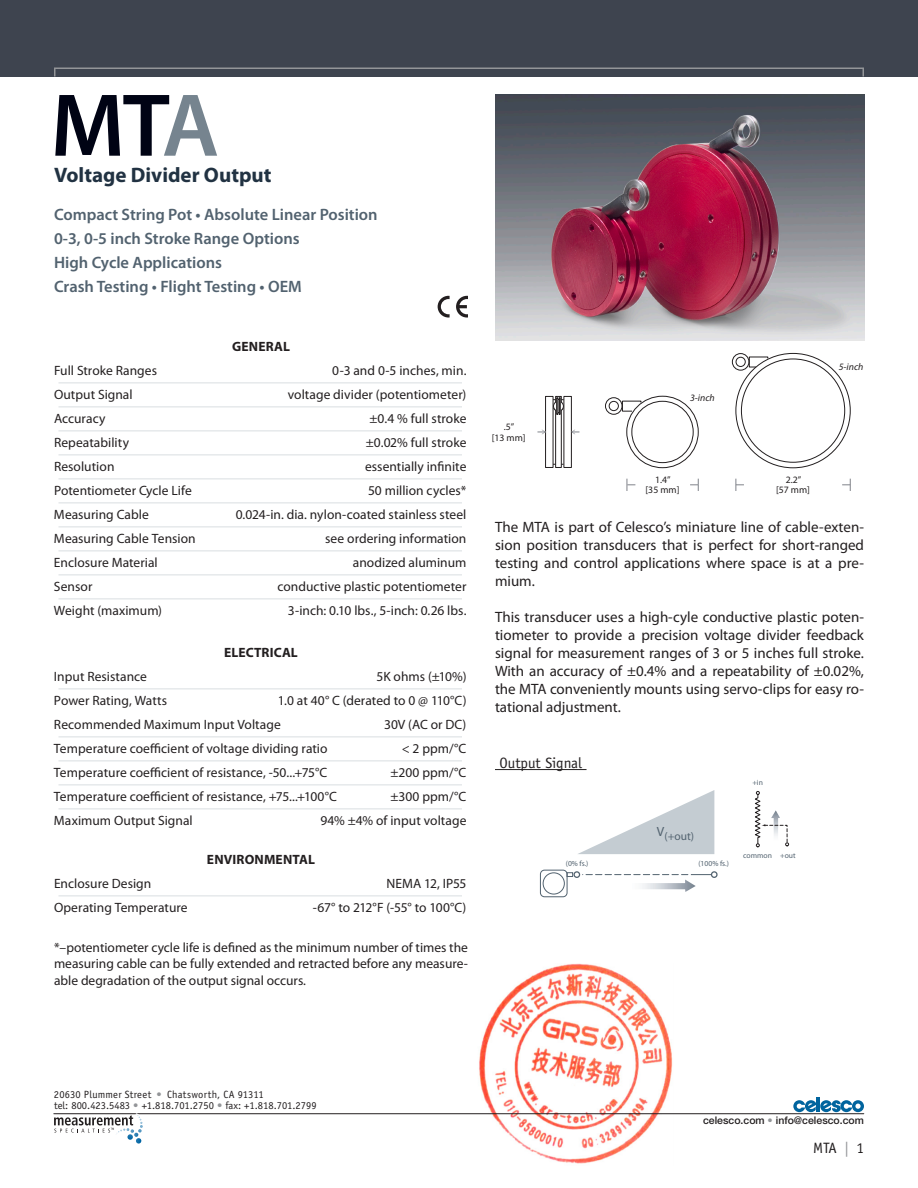
<style>
.page{position:relative;width:918px;height:1188px;background:#fff}
.page>*{position:absolute;margin:0;border:0;box-sizing:border-box;transform-origin:0 0}
.t1{font:600 90px "Myriad Pro";color:#000314}
.t2{font:700 21px "Myriad Pro";color:#213242}
.t3{font:600 16.5px/24px "Myriad Pro";color:#52626f}
.t4{font:15px/18px "Myriad Pro";color:#231f20;text-align:justify}
.t5{font:15px "Officina Sans";color:#231f20}
.t6{font:13.5px/16.2px "Myriad Pro";color:#231f20}
.t7{font:700 13.5px "Myriad Pro";letter-spacing:.015em;color:#231f20}
.t8{font:13.5px "Myriad Pro";letter-spacing:-.03em;color:#231f20}
.t9{font:11.4px "Myriad Pro";color:#52626f}
.t10{font:10.5px "Officina Sans";color:#231f20}
.t11{font:10.5px "Officina Sans";letter-spacing:.02em;color:#231f20}
.t12{font:500 10.5px "Helvetica Neue";color:#231f20}
.t13{font:9.75px/9.8px "Myriad Pro";color:#231f20;text-align:center}
.t14{font:italic 9.75px "Myriad Pro";color:#231f20}
.t15{font:7.65px "Myriad Pro";color:#52626f}
.s1{color:#76848f}
.s2{color:#939598}
</style>
<div class="page">
<img style="left:474px;top:964px;width:200px;height:200px">
<hr style="left:54px;top:1113px;width:810px;height:1px;background:#231f20">
<hr style="left:817px;top:1098px;width:3px;height:14px;background:#00649e">
<svg style="left:793px;top:1100px;width:71px;height:12px"></svg>
<svg style="left:54px;top:1113px;width:89px;height:31px"></svg>
<img style="left:495px;top:94px;width:369px;height:246px">
<svg style="left:438px;top:296px;width:12px;height:22px"></svg>
<svg style="left:456px;top:296px;width:12px;height:22px"></svg>
<hr style="left:58px;top:382px;width:404px;height:1px;background:#d9dfe1">
<hr style="left:58px;top:406px;width:404px;height:1px;background:#d9dfe1">
<hr style="left:58px;top:430px;width:404px;height:1px;background:#d9dfe1">
<hr style="left:58px;top:454px;width:404px;height:1px;background:#d9dfe1">
<hr style="left:58px;top:478px;width:404px;height:1px;background:#d9dfe1">
<hr style="left:58px;top:502px;width:404px;height:1px;background:#d9dfe1">
<hr style="left:58px;top:526px;width:404px;height:1px;background:#d9dfe1">
<hr style="left:58px;top:550px;width:404px;height:1px;background:#d9dfe1">
<hr style="left:58px;top:574px;width:404px;height:1px;background:#d9dfe1">
<hr style="left:58px;top:598px;width:404px;height:1px;background:#d9dfe1">
<hr style="left:58px;top:688px;width:404px;height:1px;background:#d9dfe1">
<hr style="left:58px;top:736px;width:404px;height:1px;background:#d9dfe1">
<hr style="left:58px;top:760px;width:404px;height:1px;background:#d9dfe1">
<hr style="left:58px;top:784px;width:404px;height:1px;background:#d9dfe1">
<hr style="left:58px;top:808px;width:404px;height:1px;background:#d9dfe1">
<hr style="left:58px;top:896px;width:404px;height:1px;background:#d9dfe1">
<div style="left:0;top:0;width:918px;height:76px;background:#3e444f"></div>
<div style="left:631px;top:401px;width:63px;height:62px;border:1px solid #231f20;border-radius:50%"></div>
<div style="left:626px;top:396px;width:73px;height:72px;border:1px solid #231f20;border-radius:50%"></div>
<div style="left:609px;top:401px;width:10px;height:10px;border:1px solid #231f20;border-radius:50%"></div>
<div style="left:605px;top:397px;width:18px;height:18px;border:1px solid #231f20;border-radius:50%"></div>
<svg style="left:622px;top:400px;width:20px;height:12px"></svg>
<div style="left:736px;top:357px;width:10px;height:10px;border:1px solid #231f20;border-radius:50%"></div>
<div style="left:732px;top:353px;width:17px;height:18px;border:1px solid #231f20;border-radius:50%"></div>
<svg style="left:748px;top:356px;width:21px;height:12px"></svg>
<div style="left:545px;top:396px;width:9px;height:72px;border:1px solid #231f20"></div>
<div style="left:563px;top:396px;width:9px;height:72px;border:1px solid #231f20"></div>
<div style="left:555px;top:396px;width:7px;height:72px;border:1px solid #231f20"></div>
<svg style="left:553px;top:397px;width:11px;height:18px"></svg>
<div style="left:557px;top:399px;width:3px;height:14px;border:1px solid #231f20"></div>
<svg style="left:690px;top:479px;width:9px;height:12px"></svg>
<svg style="left:627px;top:479px;width:8px;height:12px"></svg>
<svg style="left:571px;top:430px;width:8px;height:4px"></svg>
<svg style="left:537px;top:430px;width:9px;height:4px"></svg>
<svg style="left:736px;top:479px;width:8px;height:12px"></svg>
<svg style="left:842px;top:479px;width:9px;height:12px"></svg>
<hr style="left:495px;top:769px;width:92px;height:1px;background:#231f20">
<svg style="left:755px;top:791px;width:34px;height:56px"></svg>
<svg style="left:578px;top:790px;width:136px;height:64px"></svg>
<div style="left:540px;top:870px;width:27px;height:27px;border:1px solid #52626f;border-radius:4px"></div>
<div style="left:543px;top:873px;width:22px;height:21px;border:1px solid #52626f;border-radius:50%"></div>
<svg style="left:567px;top:872px;width:6px;height:5px"></svg>
<div style="left:573px;top:871px;width:7px;height:7px;border:1px solid #52626f;border-radius:50%"></div>
<div style="left:711px;top:871px;width:7px;height:7px;border:1px solid #52626f;border-radius:50%"></div>
<svg style="left:583px;top:874px;width:129px;height:18px"></svg>
<div style="left:54px;top:68px;width:810px;height:9px;border:2px solid #939598"></div>
<h1 class="t1" style="left:50px;top:68px;width:170px">MT<span class="s1">A</span></h1>
<h2 class="t2" style="left:54px;top:162px;width:219px">Voltage Divider Output</h2>
<p class="t3" style="left:54px;top:202px;width:325px">Compact String Pot • Absolute Linear Position 0-3, 0-5 inch Stroke Range Options<br>High Cycle Applications<br>Crash Testing • Flight Testing • OEM</p>
<p class="t7" style="left:232px;top:338px;width:59px">GENERAL</p>
<p class="t6" style="left:54px;top:362px;width:105px">Full Stroke Ranges</p>
<p class="t6" style="left:332px;top:362px;width:136px">0-3 and 0-5 inches, min.</p>
<p class="t6" style="left:54px;top:386px;width:80px">Output Signal</p>
<p class="t6" style="left:288px;top:386px;width:180px">voltage divider (potentiometer)</p>
<p class="t6" style="left:54px;top:410px;width:53px">Accuracy</p>
<p class="t6" style="left:369px;top:410px;width:99px">±0.4 % full stroke</p>
<p class="t6" style="left:54px;top:434px;width:77px">Repeatability</p>
<p class="t6" style="left:366px;top:434px;width:102px">±0.02% full stroke</p>
<p class="t6" style="left:54px;top:458px;width:62px">Resolution</p>
<p class="t6" style="left:365px;top:458px;width:103px">essentially infinite</p>
<p class="t6" style="left:54px;top:482px;width:139px">Potentiometer Cycle Life</p>
<p class="t6" style="left:368px;top:482px;width:100px">50 million cycles*</p>
<p class="t6" style="left:54px;top:506px;width:97px">Measuring Cable</p>
<p class="t6" style="left:236px;top:506px;width:232px">0.024-in. dia. nylon-coated stainless steel</p>
<p class="t6" style="left:54px;top:530px;width:143px">Measuring Cable Tension</p>
<p class="t6" style="left:325px;top:530px;width:143px">see ordering information</p>
<p class="t6" style="left:54px;top:554px;width:105px">Enclosure Material</p>
<p class="t6" style="left:353px;top:554px;width:115px">anodized aluminum</p>
<p class="t6" style="left:54px;top:578px;width:40px">Sensor</p>
<p class="t6" style="left:277px;top:578px;width:190px">conductive plastic potentiometer</p>
<p class="t6" style="left:54px;top:602px;width:110px">Weight (maximum)</p>
<p class="t6" style="left:288px;top:602px;width:180px">3-inch: 0.10 lbs., 5-inch: 0.26 lbs.</p>
<p class="t7" style="left:224px;top:644px;width:75px">ELECTRICAL</p>
<p class="t6" style="left:54px;top:668px;width:94px">Input Resistance</p>
<p class="t6" style="left:377px;top:668px;width:91px">5K ohms (±10%)</p>
<p class="t6" style="left:54px;top:692px;width:115px">Power Rating, Watts</p>
<p class="t6" style="left:54px;top:688px;width:414px;line-height:24px;text-indent:224px">1.0 at 40° C (derated to 0 @ 110°C)<br>Recommended Maximum Input Voltage</p>
<p class="t6" style="left:384px;top:716px;width:84px">30V (AC or DC)</p>
<p class="t6" style="left:54px;top:740px;width:275px">Temperature coefficient of voltage dividing ratio</p>
<p class="t6" style="left:402px;top:740px;width:66px">&lt; 2 ppm/°C</p>
<p class="t6" style="left:54px;top:764px;width:275px">Temperature coefficient of resistance, -50...+75°C</p>
<p class="t6" style="left:390px;top:764px;width:78px">±200 ppm/°C</p>
<p class="t6" style="left:54px;top:788px;width:285px">Temperature coefficient of resistance, +75...+100°C</p>
<p class="t6" style="left:390px;top:788px;width:78px">±300 ppm/°C</p>
<p class="t6" style="left:54px;top:812px;width:140px">Maximum Output Signal</p>
<p class="t6" style="left:320px;top:812px;width:148px">94% ±4% of input voltage</p>
<p class="t7" style="left:207px;top:851px;width:109px">ENVIRONMENTAL</p>
<p class="t6" style="left:54px;top:875px;width:99px">Enclosure Design</p>
<p class="t6" style="left:386px;top:875px;width:82px">NEMA 12, IP55</p>
<p class="t6" style="left:54px;top:899px;width:135px">Operating Temperature</p>
<p class="t8" style="left:313px;top:899px;width:155px">-67° to 212°F (-55° to 100°C)</p>
<p class="t6" style="left:54px;top:939px;width:416px;text-align:justify">*–potentiometer cycle life is defined as the minimum number of times the measuring cable can be fully extended and retracted before any measure&shy;able degradation of the output signal occurs.</p>
<p class="t13" style="left:492px;top:421px;width:35px;line-height:11.1px">.5”<br>[13 mm]</p>
<p class="t14" style="left:690px;top:392px;width:26px">3-inch</p>
<p class="t13" style="left:646px;top:475px;width:35px">1.4”<br>[35 mm]</p>
<p class="t14" style="left:839px;top:361px;width:26px">5-inch</p>
<p class="t13" style="left:776px;top:475px;width:35px">2.2”<br>[57 mm]</p>
<p class="t4" style="left:495px;top:517px;width:371px">The MTA is part of Celesco’s miniature line of cable-exten&shy;sion position transducers that is perfect for short-ranged testing and control applications where space is at a pre&shy;mium.</p>
<p class="t4" style="left:495px;top:607px;width:371px">This transducer uses a high-cyle conductive plastic poten&shy;tiometer to provide a precision voltage divider feedback signal for measurement ranges of 3 or 5 inches full stroke.<br>With an accuracy of ±0.4% and a repeatability of ±0.02%, the MTA conveniently mounts using servo-clips for easy ro&shy;tational adjustment.</p>
<p class="t5" style="left:500px;top:754px;width:84px">Output Signal</p>
<p class="t15" style="left:752px;top:778px;width:12px">+in</p>
<p class="t9" style="left:657px;top:829px;width:39px"><sup>V</sup>(+out)</p>
<p class="t15" style="left:566px;top:859px;width:24px">(0% fs.)</p>
<p class="t15" style="left:698px;top:859px;width:32px">(100% fs.)</p>
<p class="t15" style="left:743px;top:851px;width:54px">common +out</p>
<p class="t11" style="left:54px;top:1088px;width:211px">20630 Plummer Street <span class="s2">•</span> Chatsworth, CA 91311</p>
<p class="t10" style="left:54px;top:1099px;width:264px">tel: 800.423.5483 <span class="s2">•</span> +1.818.701.2750 <span class="s2">•</span> fax: +1.818.701.2799</p>
<p class="t12" style="left:703px;top:1114px;width:162px">celesco.com <span class="s2">•</span> info@celesco.com</p>
<p class="t5" style="left:813px;top:1139px;width:52px">MTA <span class="s2">|</span> 1</p>
</div>
